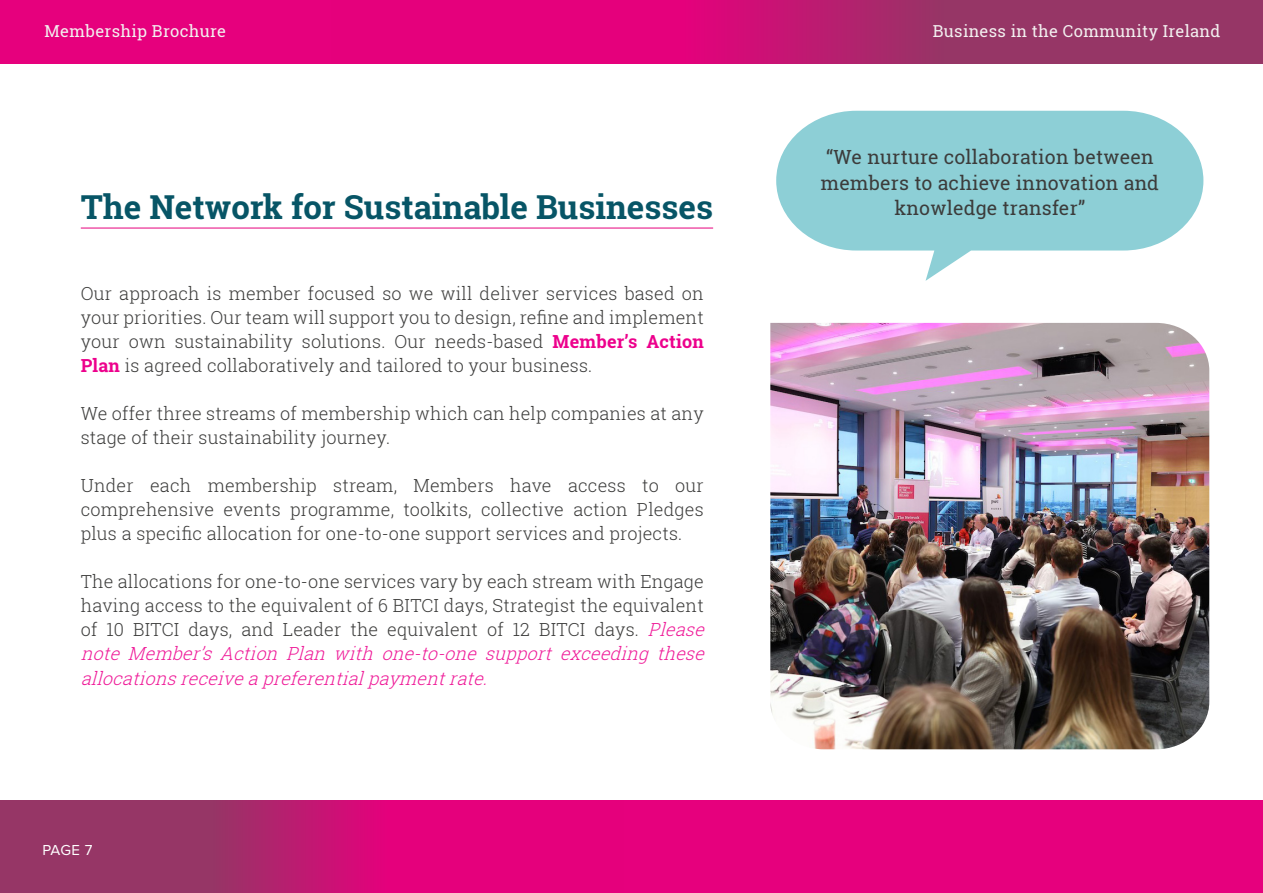
<style>
.page{position:relative;width:1263px;height:893px;background:#fff}
.page>*{position:absolute;margin:0;border:0;box-sizing:border-box;transform-origin:0 0}
.t1{font:700 33px "Roboto Slab";color:#075566}
.t2{font:19.5px/25.5px "Roboto Slab";letter-spacing:.01em;color:#3c3c3b;text-align:center}
.t3{font:300 18px/24px "Roboto Slab";letter-spacing:.01em;color:#3c3c3b;text-align:justify}
.t4{font:16.5px "Roboto Slab";letter-spacing:.02em;color:#f3f0f0}
.t5{font:15px "Proxima Nova";color:#fff}
.s1{font-weight:700;color:#ed008c}
.s2{font-style:italic;color:#ef1a98}
</style>
<div class="page">
<div style="left:0;top:800px;width:1263px;height:93px;background:#e6007d"></div>
<div style="left:0;top:0;width:1263px;height:64px;background:#e6007d"></div>
<svg style="left:0;top:800px;width:368px;height:93px;background:#a32c69"></svg>
<svg style="left:713px;top:0;width:550px;height:64px;background:#a42b6a"></svg>
<hr style="left:81px;top:228px;width:632px;height:1px;background:#e6007d">
<img style="left:770px;top:323px;width:439px;height:426px">
<svg style="left:776px;top:111px;width:427px;height:170px;fill:#8dcfd6"></svg>
<p class="t4" style="left:45px;top:20px;width:183px">Membership Brochure</p>
<p class="t4" style="left:933px;top:20px;width:289px">Business in the Community Ireland</p>
<h1 class="t1" style="left:81px;top:184px;width:634px">The Network for Sustainable Businesses</h1>
<p class="t3" style="left:81px;top:281px;width:624px">Our approach is member focused so we will deliver services based on your priorities. Our team will support you to design, refine and implement your own sustainability solutions. Our needs-based <span class="s1">Member’s Action Plan</span> is agreed collaboratively and tailored to your business.</p>
<p class="t3" style="left:81px;top:401px;width:624px">We offer three streams of membership which can help companies at any stage of their sustainability journey.</p>
<p class="t3" style="left:81px;top:473px;width:624px">Under each membership stream, Members have access to our comprehensive events programme, toolkits, collective action Pledges plus a specific allocation for one-to-one support services and projects.</p>
<p class="t3" style="left:81px;top:568px;width:631px;line-height:24.5px;text-align:left">The allocations for one-to-one services vary by each stream with Engage having access to the equivalent of 6 BITCI days, Strategist the equivalent of 10 BITCI days, and Leader the equivalent of 12 BITCI days. <span class="s2">Please note Member’s Action Plan with one-to-one support exceeding these allocationsreceiveapreferentialpaymentrate.</span></p>
<p class="t5" style="left:43px;top:842px;width:52px">PAGE 7</p>
<p class="t2" style="left:821px;top:144px;width:340px">“We nurture collaboration between members to achieve innovation and knowledge transfer”</p>
</div>
